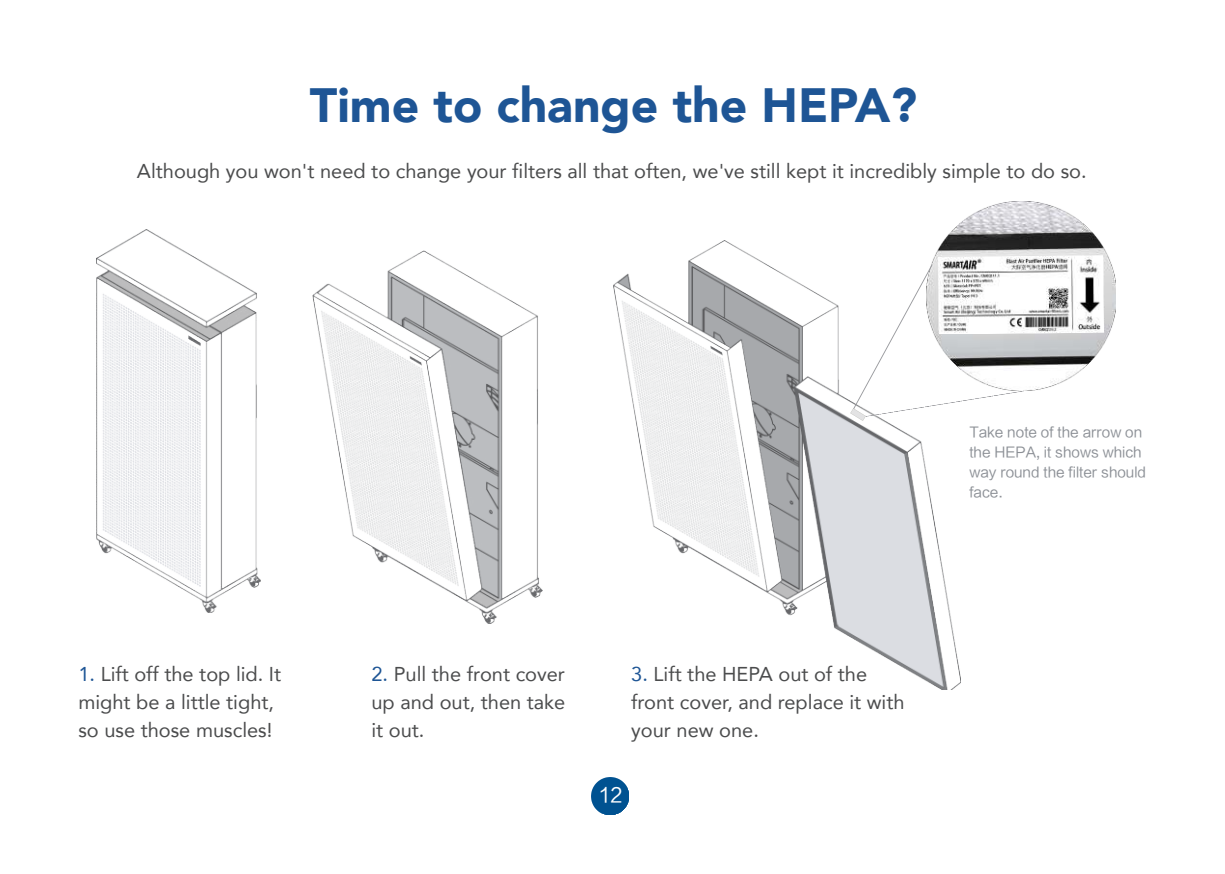
<style>
.page{position:relative;width:1225px;height:874px;background:#fff}
.page>*{position:absolute;margin:0;border:0;box-sizing:border-box;transform-origin:0 0}
.t1{font:900 48px "Avenir";color:#1e5595}
.t2{font:20px/28px "Avenir";color:#4b4c4d}
.t3{font:20px "FZLTHK GBK1 0";color:#fff}
.t4{font:14px/20px "FZLTHK GBK1 0";color:#8c9096}
.s1{color:#1e5595}
</style>
<div class="page">
<img style="left:96px;top:229px;width:164px;height:383px">
<img style="left:312px;top:250px;width:230px;height:373px">
<img style="left:613px;top:240px;width:347px;height:449px">
<img style="left:926px;top:201px;width:189px;height:189px">
<img style="left:932px;top:390px;width:91px;height:26px">
<img style="left:938px;top:255px;width:165px;height:79px">
<img style="left:592px;top:777px;width:37px;height:37px">
<svg style="left:850px;top:264px;width:82px;height:156px"></svg>
<h1 class="t1" style="left:310px;top:85px;width:609px">Time to change the HEPA?</h1>
<p class="t2" style="left:137px;top:158px;width:951px">Although you won't need to change your filters all that often, we've still kept it incredibly simple to do so.</p>
<p class="t4" style="left:969px;top:422px;width:178px">Take note of the arrow on the HEPA, it shows which way round the filter should face.</p>
<p class="t2" style="left:78px;top:661px;width:204px"><span class="s1">1.</span> Lift off the top lid. It might be a little tight, so use those muscles!</p>
<p class="t2" style="left:371px;top:661px;width:195px;text-align:justify"><span class="s1">2.</span> Pull the front cover up and out, then take it out.</p>
<p class="t2" style="left:631px;top:661px;width:275px"><span class="s1">3.</span> Lift the HEPA out of the front cover, and replace it with your new one.</p>
<p class="t3" style="left:598px;top:784px;width:25px">12</p>
</div>
